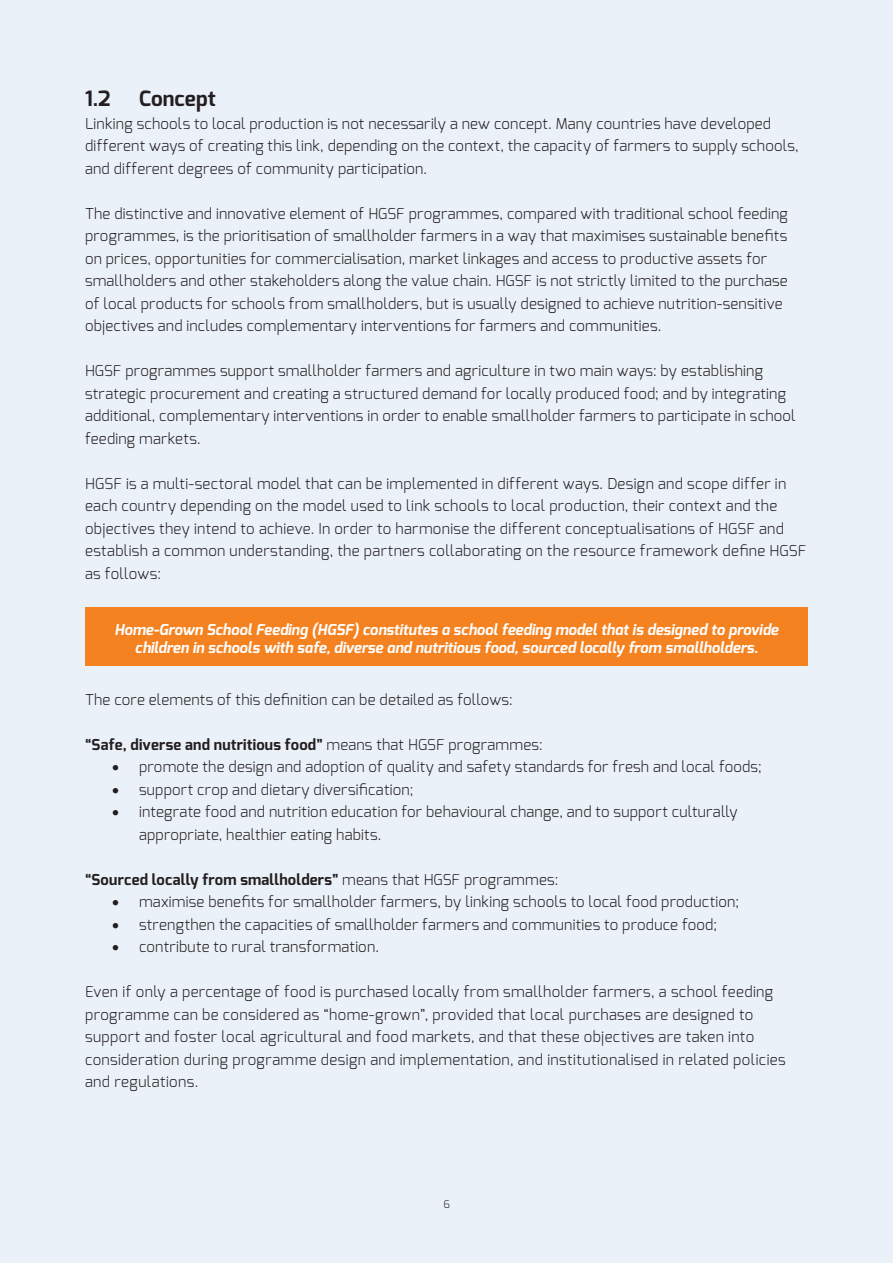
<style>
.page{position:relative;width:893px;height:1263px;background:#ebf1f9}
.page>*{position:absolute;margin:0;border:0;box-sizing:border-box;transform-origin:0 0}
.t1{font:700 21px "Exo";letter-spacing:.005em;color:#231f20}
.t2{font:300 15px/22.5px "Exo";letter-spacing:.015em;color:#231f20}
.t3{font:italic 700 15px/18px "Exo";color:#fff;text-align:center}
.t4{font:700 15px "Exo";letter-spacing:.015em;color:#231f20}
.t5{font:300 10.5px "Exo";color:#231f20}
.s1{font-weight:300}
</style>
<div class="page">
<div style="left:85px;top:607px;width:723px;height:59px;background:#f58220"></div>
<h1 class="t1" style="left:85px;top:85px;width:27px">1.2</h1>
<h1 class="t1" style="left:139px;top:85px;width:78px">Concept</h1>
<p class="t2" style="left:85px;top:112px;width:715px">Linking schools to local production is not necessarily a new concept. Many countries have developed different ways of creating this link, depending on the context, the capacity of farmers to supply schools, and different degrees of community participation.</p>
<p class="t2" style="left:85px;top:202px;width:704px">The distinctive and innovative element of HGSF programmes, compared with traditional school feeding programmes, is the prioritisation of smallholder farmers in a way that maximises sustainable benefits on prices, opportunities for commercialisation, market linkages and access to productive assets for smallholders and other stakeholders along the value chain. HGSF is not strictly limited to the purchase of local products for schools from smallholders, but is usually designed to achieve nutrition-sensitive objectives and includes complementary interventions for farmers and communities.</p>
<p class="t2" style="left:85px;top:359px;width:712px">HGSF programmes support smallholder farmers and agriculture in two main ways: by establishing strategic procurement and creating a structured demand for locally produced food; and by integrating additional, complementary interventions in order to enable smallholder farmers to participate in school feeding markets.</p>
<p class="t2" style="left:85px;top:472px;width:723px">HGSF is a multi-sectoral model that can be implemented in different ways. Design and scope differ in each country depending on the model used to link schools to local production, their context and the objectives they intend to achieve. In order to harmonise the different conceptualisations of HGSF and establish a common understanding, the partners collaborating on the resource framework define HGSF as follows:</p>
<p class="t3" style="left:114px;top:621px;width:665px">Home-Grown School Feeding (HGSF) constitutes a school feeding model that is designed to provide children in schools with safe, diverse and nutritious food, sourced locally from smallholders.</p>
<p class="t2" style="left:85px;top:688px;width:429px">The core elements of this definition can be detailed as follows:</p>
<p class="t4" style="left:85px;top:735px;width:459px">“Safe, diverse and nutritious food” <span class="s1">means that HGSF programmes:</span></p>
<p class="t2" style="left:112px;top:755px;width:651px">• promote the design and adoption of quality and safety standards for fresh and local foods;</p>
<p class="t2" style="left:112px;top:778px;width:303px">• support crop and dietary diversification;</p>
<p class="t2" style="left:139px;top:800px;width:600px;text-indent:-27px">• integrate food and nutrition education for behavioural change, and to support culturally appropriate, healthier eating habits.</p>
<p class="t4" style="left:85px;top:870px;width:475px">“Sourced locally from smallholders” <span class="s1">means that HGSF programmes:</span></p>
<p class="t2" style="left:112px;top:890px;width:628px">• maximise benefits for smallholder farmers, by linking schools to local food production;</p>
<p class="t2" style="left:112px;top:913px;width:606px">• strengthen the capacities of smallholder farmers and communities to produce food;</p>
<p class="t2" style="left:112px;top:935px;width:268px">• contribute to rural transformation.</p>
<p class="t2" style="left:85px;top:980px;width:702px">Even if only a percentage of food is purchased locally from smallholder farmers, a school feeding programme can be considered as “home-grown”, provided that local purchases are designed to support and foster local agricultural and food markets, and that these objectives are taken into consideration during programme design and implementation, and institutionalised in related policies and regulations.</p>
<p class="t5" style="left:443px;top:1198px;width:8px">6</p>
</div>
